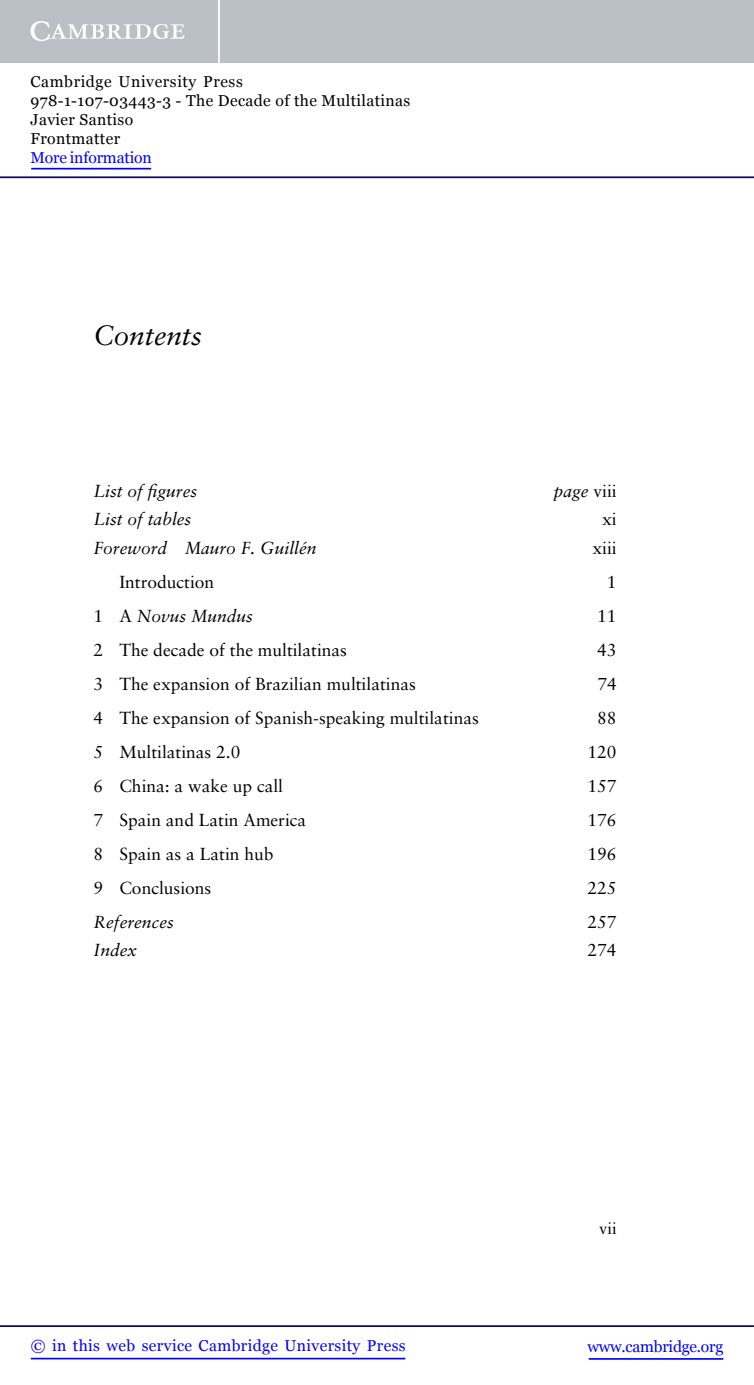
<style>
.page{position:relative;width:754px;height:1385px;background:#fff}
.page>*{position:absolute;margin:0;border:0;box-sizing:border-box;transform-origin:0 0}
.t1{font:italic 27.82px "Sabon";color:#000}
.t2{font:17.5px "Sabon";color:#000}
.t3{font:italic 17.5px "Sabon";color:#000}
.t4{font:16.62px "Sabon";color:#000}
.t5{font:15.75px/18.9px "Georgia";letter-spacing:.025em;color:#000}
.t6{font:15.75px "Georgia";letter-spacing:.025em;color:#00f}
.t7{font:15.75px "Georgia";letter-spacing:-.015em;color:#00f}
.t8{font:15.75px "Georgia";letter-spacing:-.01em;color:#00f}
.s1{font-style:normal}
</style>
<div class="page">
<hr style="left:589px;top:1358px;width:134px;height:1px;background:#00f">
<hr style="left:0;top:1325px;width:754px;height:2px;background:#150666">
<hr style="left:31px;top:1357px;width:374px;height:2px;background:#00f">
<div style="left:0;top:0;width:754px;height:63px;background:#bac0c6"></div>
<svg style="left:31px;top:21px;width:154px;height:20px"></svg>
<hr style="left:218px;top:0;width:2px;height:63px;background:#fff">
<hr style="left:0;top:176px;width:754px;height:2px;background:#150666">
<hr style="left:31px;top:168px;width:120px;height:1px;background:#00f">
<p class="t5" style="left:31px;top:72px;width:381px">Cambridge University Press<br>978-1-107-03443-3 - The Decade of the Multilatinas<br>Javier Santiso<br>Frontmatter</p>
<p class="t8" style="left:31px;top:148px;width:123px">More information</p>
<h1 class="t1" style="left:94px;top:324px;width:110px">Contents</h1>
<p class="t3" style="left:94px;top:484px;width:105px">List of figures</p>
<p class="t3" style="left:554px;top:484px;width:64px">page <span class="s1">viii</span></p>
<p class="t3" style="left:94px;top:512px;width:99px">List of tables</p>
<p class="t2" style="left:602px;top:512px;width:16px">xi</p>
<p class="t3" style="left:94px;top:540px;width:224px">Foreword Mauro F. Guillen´</p>
<p class="t2" style="left:592px;top:540px;width:26px">xiii</p>
<p class="t2" style="left:119px;top:574px;width:96px">Introduction</p>
<p class="t2" style="left:607px;top:574px;width:11px">1</p>
<p class="t3" style="left:94px;top:608px;width:161px"><span class="s1">1 A</span> Novus Mundus</p>
<p class="t2" style="left:597px;top:608px;width:21px">11</p>
<p class="t2" style="left:94px;top:642px;width:255px">2 The decade of the multilatinas</p>
<p class="t2" style="left:597px;top:642px;width:21px">43</p>
<p class="t2" style="left:94px;top:676px;width:324px">3 The expansion of Brazilian multilatinas</p>
<p class="t2" style="left:597px;top:676px;width:21px">74</p>
<p class="t2" style="left:94px;top:710px;width:387px">4 The expansion of Spanish-speaking multilatinas</p>
<p class="t2" style="left:597px;top:710px;width:21px">88</p>
<p class="t2" style="left:94px;top:744px;width:148px">5 Multilatinas 2.0</p>
<p class="t2" style="left:588px;top:744px;width:31px">120</p>
<p class="t2" style="left:94px;top:778px;width:191px">6 China: a wake up call</p>
<p class="t2" style="left:588px;top:778px;width:31px">157</p>
<p class="t2" style="left:94px;top:812px;width:214px">7 Spain and Latin America</p>
<p class="t2" style="left:588px;top:812px;width:31px">176</p>
<p class="t2" style="left:94px;top:846px;width:181px">8 Spain as a Latin hub</p>
<p class="t2" style="left:588px;top:846px;width:31px">196</p>
<p class="t2" style="left:94px;top:880px;width:119px">9 Conclusions</p>
<p class="t2" style="left:588px;top:880px;width:31px">225</p>
<p class="t3" style="left:94px;top:914px;width:82px">References</p>
<p class="t2" style="left:588px;top:914px;width:31px">257</p>
<p class="t3" style="left:94px;top:942px;width:45px">Index</p>
<p class="t2" style="left:588px;top:942px;width:31px">274</p>
<p class="t4" style="left:599px;top:1221px;width:19px">vii</p>
<p class="t6" style="left:31px;top:1337px;width:376px">© in this web service Cambridge University Press</p>
<p class="t7" style="left:587px;top:1337px;width:137px">www.cambridge.org</p>
</div>
